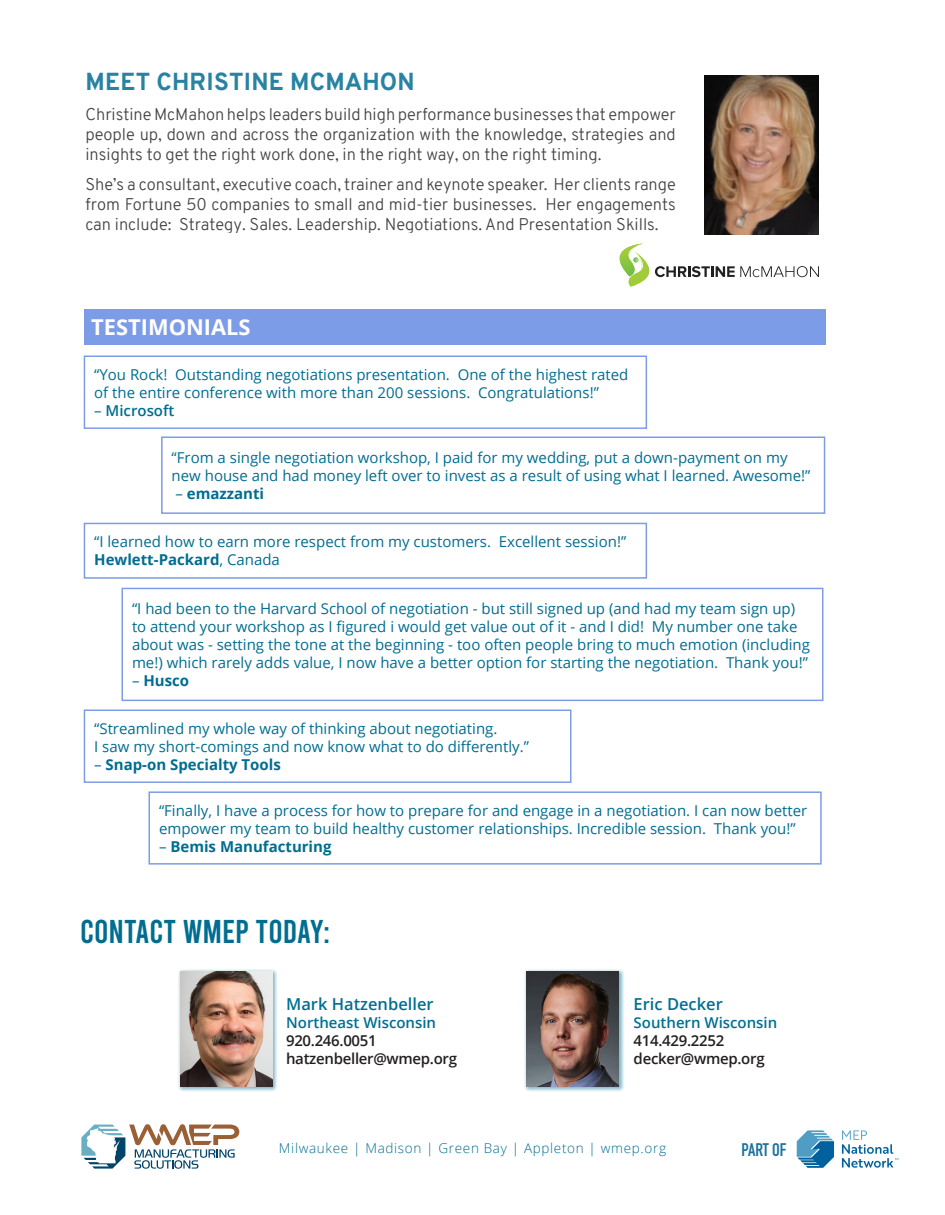
<style>
.page{position:relative;width:945px;height:1215px;background:#fff}
.page>*{position:absolute;margin:0;border:0;box-sizing:border-box;transform-origin:0 0}
.t1{font:33px "Bebas";color:#006d91}
.t2{font:800 24px "Overpass";letter-spacing:.01em;color:#006d91}
.t3{font:700 21.9px "Open Sans";color:#fff}
.t4{font:700 18px "DIN Condensed";letter-spacing:-.01em;color:#1a729d}
.t5{font:300 16.5px/19.8px "Overpass";color:#231f20;text-align:justify}
.t6{font:600 16.5px "Open Sans";color:#007091}
.t7{font:15px/18px "Open Sans";color:#006d91}
.t8{font:600 15px "Open Sans";letter-spacing:-.02em;color:#231f20}
.t9{font:700 15px "Open Sans";color:#006d91}
.t10{font:600 15px "Open Sans";color:#007091}
.t11{font:600 15px "Open Sans";color:#006d91}
.caption_-_back_page{font:300 13.5px "Open Sans";letter-spacing:.05em;color:#006d91}
.s1{font-weight:400}
.s2{font-weight:700}
</style>
<div class="page">
<svg style="left:81px;top:1124px;width:158px;height:45px"></svg>
<img style="left:705px;top:75px;width:113px;height:159px">
<svg style="left:619px;top:243px;width:30px;height:44px"></svg>
<svg style="left:655px;top:266px;width:164px;height:11px"></svg>
<div style="left:84px;top:356px;width:563px;height:73px;border:2px solid #7d9ce8"></div>
<div style="left:84px;top:710px;width:488px;height:73px;border:2px solid #7d9ce8"></div>
<div style="left:148px;top:791px;width:674px;height:74px;border:2px solid #7d9ce8"></div>
<div style="left:84px;top:523px;width:563px;height:56px;border:2px solid #7d9ce8"></div>
<div style="left:161px;top:436px;width:664px;height:78px;border:2px solid #7d9ce8"></div>
<div style="left:122px;top:588px;width:702px;height:113px;border:2px solid #7d9ce8"></div>
<div style="left:84px;top:309px;width:741px;height:36px;background:#7d9ce8"></div>
<div style="left:177px;top:968px;width:102px;height:124px;background:#007091;opacity:.5"></div>
<img style="left:180px;top:971px;width:92px;height:115px">
<div style="left:523px;top:968px;width:102px;height:124px;background:#007091;opacity:.5"></div>
<img style="left:526px;top:971px;width:93px;height:115px">
<svg style="left:797px;top:1130px;width:37px;height:38px"></svg>
<svg style="left:842px;top:1130px;width:57px;height:38px"></svg>
<h2 class="t2" style="left:86px;top:64px;width:331px">MEET CHRISTINE MCMAHON</h2>
<p class="t5" style="left:86px;top:104px;width:592px">Christine McMahon helps leaders build high performance businesses that empower people up, down and across the organization with the knowledge, strategies and insights to get the right work done, in the right way, on the right timing.</p>
<p class="t5" style="left:86px;top:174px;width:592px">She’s a consultant, executive coach, trainer and keynote speaker. Her clients range from Fortune 50 companies to small and mid-tier businesses. Her engagements can include: Strategy. Sales. Leadership. Negotiations. And Presentation Skills.</p>
<p class="t3" style="left:91px;top:312px;width:161px">TESTIMONIALS</p>
<p class="t7" style="left:94px;top:365px;width:536px">“You Rock! Outstanding negotiations presentation. One of the highest rated of the entire conference with more than 200 sessions. Congratulations!”</p>
<p class="t11" style="left:94px;top:400px;width:82px"><span class="s1">–</span> Microsoft</p>
<p class="t7" style="left:172px;top:448px;width:640px">“From a single negotiation workshop, I paid for my wedding, put a down-payment on my new house and had money left over to invest as a result of using what I learned. Awesome!”</p>
<p class="t9" style="left:176px;top:483px;width:90px"><span class="s1">–</span> emazzanti</p>
<p class="t7" style="left:94px;top:533px;width:534px">“I learned how to earn more respect from my customers. Excellent session!”<br><span class="s2">Hewlett-Packard</span>, Canada</p>
<p class="t7" style="left:132px;top:599px;width:680px">“I had been to the Harvard School of negotiation - but still signed up (and had my team sign up) to attend your workshop as I figured i would get value out of it - and I did! My number one take about was - setting the tone at the beginning - too often people bring to much emotion (including me!) which rarely adds value, I now have a better option for starting the negotiation. Thank you!”</p>
<p class="t9" style="left:132px;top:670px;width:59px"><span class="s1">–</span> Husco</p>
<p class="t7" style="left:94px;top:719px;width:436px">“Streamlined my whole way of thinking about negotiating.<br>I saw my short-comings and now know what to do differently.”</p>
<p class="t9" style="left:94px;top:754px;width:188px"><span class="s1">–</span> Snap-on Specialty Tools</p>
<p class="t7" style="left:159px;top:801px;width:650px">“Finally, I have a process for how to prepare for and engage in a negotiation. I can now better empower my team to build healthy customer relationships. Incredible session. Thank you!”</p>
<p class="t9" style="left:159px;top:836px;width:174px"><span class="s1">–</span> Bemis Manufacturing</p>
<p class="t1" style="left:80px;top:915px;width:252px">CONTACT WMEP TODAY:</p>
<p class="t6" style="left:286px;top:992px;width:149px">Mark Hatzenbeller</p>
<p class="t10" style="left:286px;top:1012px;width:152px">Northeast Wisconsin</p>
<p class="t8" style="left:286px;top:1030px;width:92px">920.246.0051</p>
<p class="t8" style="left:286px;top:1048px;width:173px">hatzenbeller@wmep.org</p>
<p class="t6" style="left:634px;top:992px;width:91px">Eric Decker</p>
<p class="t10" style="left:634px;top:1012px;width:145px">Southern Wisconsin</p>
<p class="t8" style="left:634px;top:1030px;width:92px">414.429.2252</p>
<p class="t8" style="left:634px;top:1048px;width:133px">decker@wmep.org</p>
<p class="caption_-_back_page" style="left:279px;top:1139px;width:389px">Milwaukee | Madison | Green Bay | Appleton | wmep.org</p>
<p class="t4" style="left:742px;top:1137px;width:46px">PART OF</p>
</div>
